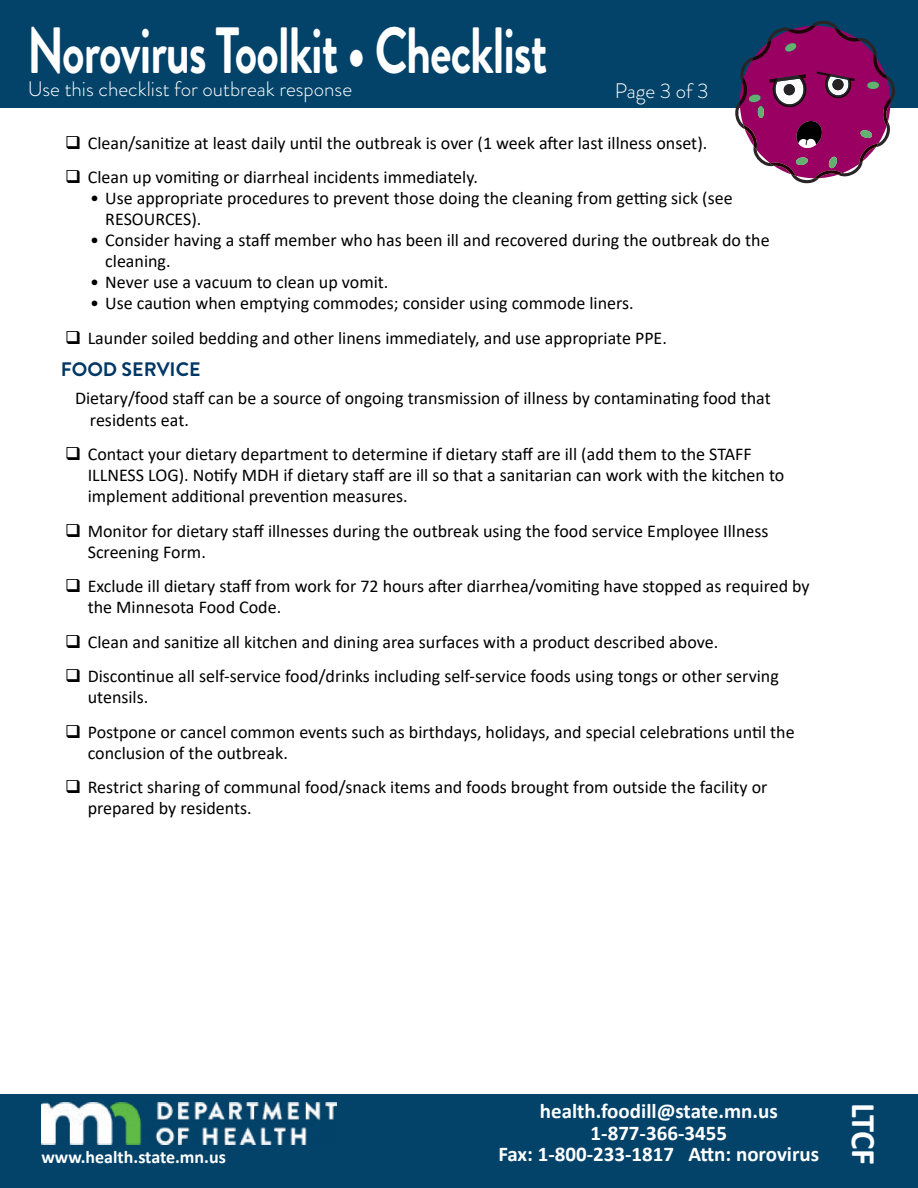
<style>
.page{position:relative;width:918px;height:1188px;background:#fff}
.page>*{position:absolute;margin:0;border:0;box-sizing:border-box;transform-origin:0 0}
.t1{font:700 65.25px "Brandon Grotesque";letter-spacing:-.02em;color:#fff;scale:.74 1}
.t2{font:700 34.5px "Calibri";color:#fff}
.t3{font:700 21px/21.8px "Calibri";color:#fff;text-align:center}
.t4{font:300 21px "Brandon Grotesque";color:#fff}
.t5{font:700 19.5px "Brandon Grotesque";color:#003764}
.t6{font:18px/21px "Calibri";color:#000}
.t7{font:700 18px "Calibri";color:#fff}
</style>
<div class="page">
<div style="left:0;top:0;width:918px;height:108px;background:#03436a"></div>
<svg style="left:735px;top:20px;width:160px;height:163px"></svg>
<div style="left:0;top:1094px;width:918px;height:94px;background:#03436a"></div>
<img style="left:41px;top:1102px;width:296px;height:42px">
<h1 class="t1" style="left:27px;top:5px;width:705px">Norovirus Toolkit • Checklist</h1>
<p class="t4" style="left:28px;top:74px;width:326px">Use this checklist for outbreak response</p>
<p class="t4" style="left:615px;top:77px;width:95px">Page 3 of 3</p>
<p class="t6" style="left:88px;top:132px;width:621px">Clean/sanitize at least daily until the outbreak is over (1 week after last illness onset).</p>
<p class="t6" style="left:88px;top:166px;width:392px">Clean up vomiting or diarrheal incidents immediately.</p>
<p class="t6" style="left:105px;top:187px;width:629px;text-indent:-15px">• Use appropriate procedures to prevent those doing the cleaning from getting sick (see<br>RESOURCES).</p>
<p class="t6" style="left:105px;top:229px;width:666px;text-indent:-15px">• Consider having a staff member who has been ill and recovered during the outbreak do the cleaning.</p>
<p class="t6" style="left:90px;top:271px;width:300px">• Never use a vacuum to clean up vomit.</p>
<p class="t6" style="left:90px;top:292px;width:545px">• Use caution when emptying commodes; consider using commode liners.</p>
<p class="t6" style="left:88px;top:327px;width:581px">Launder soiled bedding and other linens immediately, and use appropriate PPE.</p>
<h4 class="t5" style="left:61px;top:355px;width:141px">FOOD SERVICE</h4>
<p class="t6" style="left:90px;top:387px;width:682px;line-height:21.6px;text-indent:-15px">Dietary/food staff can be a source of ongoing transmission of illness by contaminating food that residents eat.</p>
<p class="t6" style="left:88px;top:443px;width:698px">Contact your dietary department to determine if dietary staff are ill (add them to the STAFF<br>ILLNESS LOG). Notify MDH if dietary staff are ill so that a sanitarian can work with the kitchen to implement additional prevention measures.</p>
<p class="t6" style="left:88px;top:520px;width:682px">Monitor for dietary staff illnesses during the outbreak using the food service Employee Illness<br>Screening Form.</p>
<p class="t6" style="left:88px;top:575px;width:724px">Exclude ill dietary staff from work for 72 hours after diarrhea/vomiting have stopped as required by the Minnesota Food Code.</p>
<p class="t6" style="left:88px;top:631px;width:632px">Clean and sanitize all kitchen and dining area surfaces with a product described above.</p>
<p class="t6" style="left:88px;top:665px;width:693px">Discontinue all self-service food/drinks including self-service foods using tongs or other serving utensils.</p>
<p class="t6" style="left:88px;top:721px;width:708px">Postpone or cancel common events such as birthdays, holidays, and special celebrations until the conclusion of the outbreak.</p>
<p class="t6" style="left:88px;top:776px;width:681px">Restrict sharing of communal food/snack items and foods brought from outside the facility or prepared by residents.</p>
<p class="t7" style="left:41px;top:1145px;width:186px">www.health.state.mn.us</p>
<p class="t3" style="left:498px;top:1100px;width:322px">health.foodill@state.mn.us<br>1-877-366-3455<br>Fax: 1-800-233-1817 Attn: norovirus</p>
<h2 class="t2" style="left:888px;top:1103px;width:64px;rotate:90deg">LTCF</h2>
</div>
